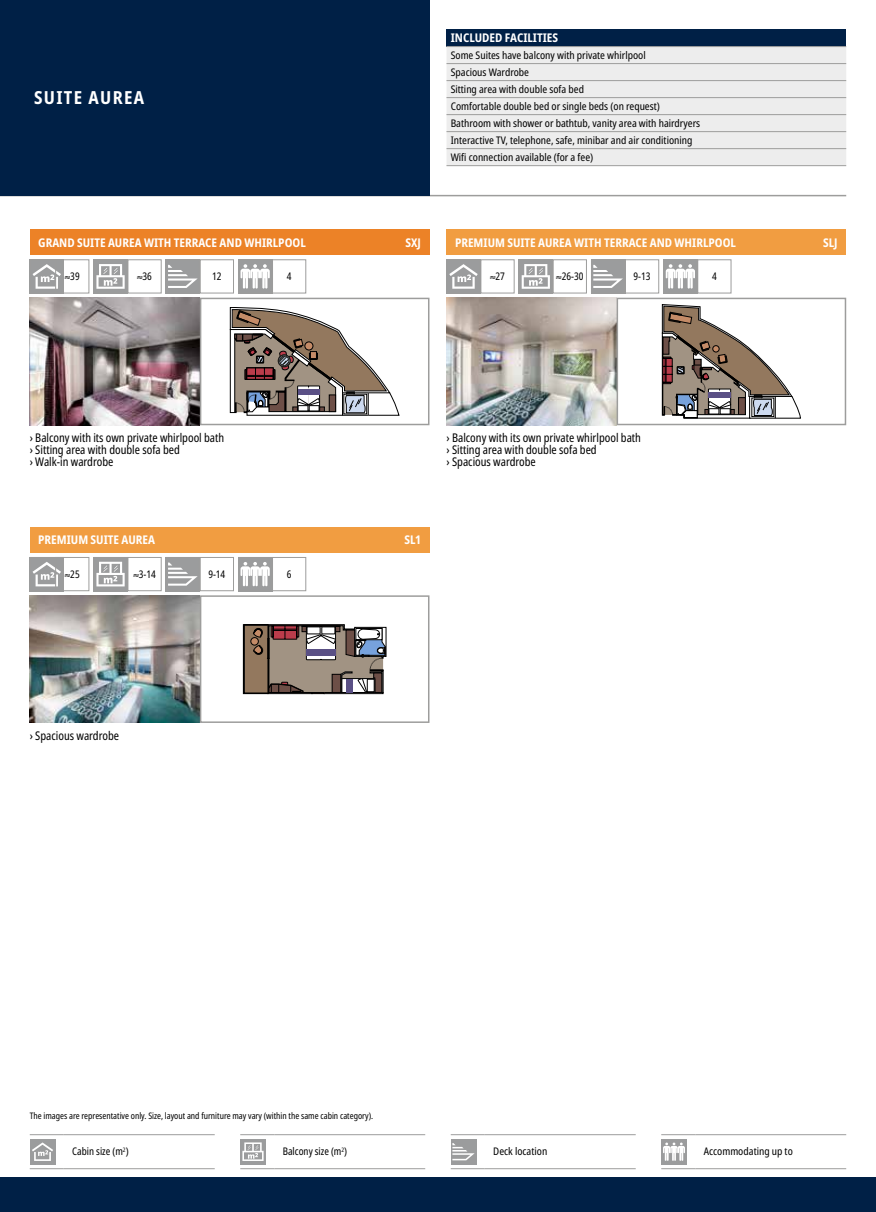
<style>
.page{position:relative;width:876px;height:1212px;background:#fff}
.page>*{position:absolute;margin:0;border:0;box-sizing:border-box;transform-origin:0 0}
.t1{font:700 condensed 18px "Noto Sans";letter-spacing:.075em;color:#fff}
.t2{font:condensed 12px/12px "Noto Sans";color:#000;scale:.95 1}
.t3{font:700 condensed 12px "Noto Sans";color:#fff}
.t4{font:condensed 10.5px/17px "Noto Sans";color:#000}
.t5{font:condensed 10.5px "Noto Sans";color:#000;scale:.95 1}
.t6{font:condensed 9px "Noto Sans";color:#000;scale:.95 1}
</style>
<div class="page">
<img style="left:30px;top:298px;width:170px;height:127px">
<svg style="left:230px;top:307px;width:169px;height:108px"></svg>
<div style="left:257px;top:356px;width:6px;height:7px;border:1px solid #000"></div>
<div style="left:200px;top:298px;width:229px;height:127px;border:2px solid #9d9d9c"></div>
<img style="left:30px;top:595px;width:170px;height:128px">
<svg style="left:243px;top:624px;width:143px;height:70px"></svg>
<div style="left:200px;top:595px;width:229px;height:128px;border:2px solid #9d9d9c"></div>
<img style="left:446px;top:298px;width:171px;height:127px">
<svg style="left:662px;top:304px;width:138px;height:115px"></svg>
<div style="left:617px;top:298px;width:229px;height:127px;border:2px solid #9d9d9c"></div>
<hr style="left:0;top:195px;width:846px;height:1px;background:#9d9d9c">
<div style="left:0;top:1178px;width:876px;height:34px;background:#002046"></div>
<div style="left:30px;top:259px;width:34px;height:34px;background:#9b9c9d"></div>
<svg style="left:33px;top:264px;width:28px;height:25px"></svg>
<div style="left:55px;top:259px;width:34px;height:34px;border:1px solid #9d9d9c"></div>
<div style="left:94px;top:259px;width:34px;height:34px;background:#9b9c9d"></div>
<svg style="left:96px;top:264px;width:29px;height:25px"></svg>
<div style="left:128px;top:259px;width:34px;height:34px;border:1px solid #9d9d9c"></div>
<div style="left:166px;top:259px;width:34px;height:34px;background:#9b9c9d"></div>
<svg style="left:168px;top:265px;width:30px;height:23px"></svg>
<div style="left:200px;top:259px;width:34px;height:34px;border:1px solid #9d9d9c"></div>
<div style="left:446px;top:259px;width:34px;height:34px;background:#9b9c9d"></div>
<svg style="left:449px;top:264px;width:29px;height:25px"></svg>
<div style="left:480px;top:259px;width:34px;height:34px;border:1px solid #9d9d9c"></div>
<div style="left:519px;top:259px;width:34px;height:34px;background:#9b9c9d"></div>
<svg style="left:522px;top:264px;width:28px;height:25px"></svg>
<div style="left:553px;top:259px;width:34px;height:34px;border:1px solid #9d9d9c"></div>
<div style="left:591px;top:259px;width:34px;height:34px;background:#9b9c9d"></div>
<svg style="left:593px;top:265px;width:30px;height:23px"></svg>
<div style="left:625px;top:259px;width:34px;height:34px;border:1px solid #9d9d9c"></div>
<div style="left:238px;top:259px;width:34px;height:34px;background:#9b9c9d"></div>
<svg style="left:240px;top:264px;width:30px;height:25px"></svg>
<div style="left:272px;top:259px;width:34px;height:34px;border:1px solid #9d9d9c"></div>
<div style="left:663px;top:259px;width:34px;height:34px;background:#9b9c9d"></div>
<svg style="left:666px;top:264px;width:29px;height:25px"></svg>
<div style="left:697px;top:259px;width:34px;height:34px;border:1px solid #9d9d9c"></div>
<svg style="left:96px;top:559px;width:30px;height:30px"></svg>
<svg style="left:96px;top:562px;width:29px;height:24px"></svg>
<div style="left:94px;top:557px;width:34px;height:34px;border:1px solid #9d9d9c"></div>
<div style="left:128px;top:557px;width:34px;height:34px;border:1px solid #9d9d9c"></div>
<div style="left:30px;top:557px;width:34px;height:34px;background:#9b9c9d"></div>
<svg style="left:33px;top:562px;width:28px;height:24px"></svg>
<div style="left:55px;top:557px;width:34px;height:34px;border:1px solid #9d9d9c"></div>
<div style="left:166px;top:557px;width:34px;height:34px;background:#9b9c9d"></div>
<svg style="left:168px;top:562px;width:30px;height:24px"></svg>
<div style="left:200px;top:557px;width:34px;height:34px;border:1px solid #9d9d9c"></div>
<div style="left:238px;top:557px;width:34px;height:34px;background:#9b9c9d"></div>
<svg style="left:240px;top:562px;width:30px;height:24px"></svg>
<div style="left:272px;top:557px;width:34px;height:34px;border:1px solid #9d9d9c"></div>
<div style="left:0;top:0;width:429px;height:196px;background:#002046"></div>
<div style="left:30px;top:230px;width:399px;height:25px;background:#ec8227"></div>
<div style="left:30px;top:527px;width:399px;height:26px;background:#f19d41"></div>
<div style="left:446px;top:230px;width:400px;height:25px;background:#f19d41"></div>
<div style="left:446px;top:30px;width:400px;height:17px;background:#002046"></div>
<div style="left:446px;top:47px;width:400px;height:118px;background:#ededed"></div>
<hr style="left:446px;top:46px;width:400px;height:1px;background:#9d9d9c">
<hr style="left:446px;top:63px;width:400px;height:1px;background:#9d9d9c">
<hr style="left:446px;top:80px;width:400px;height:1px;background:#9d9d9c">
<hr style="left:446px;top:97px;width:400px;height:1px;background:#9d9d9c">
<hr style="left:446px;top:114px;width:400px;height:1px;background:#9d9d9c">
<hr style="left:446px;top:131px;width:400px;height:1px;background:#9d9d9c">
<hr style="left:446px;top:148px;width:400px;height:1px;background:#9d9d9c">
<hr style="left:446px;top:165px;width:400px;height:1px;background:#9d9d9c">
<hr style="left:30px;top:1134px;width:34px;height:1px;background:#9d9d9c">
<hr style="left:64px;top:1134px;width:151px;height:1px;background:#9d9d9c">
<hr style="left:30px;top:1168px;width:34px;height:1px;background:#9d9d9c">
<hr style="left:64px;top:1168px;width:151px;height:1px;background:#9d9d9c">
<div style="left:30px;top:1139px;width:25px;height:25px;background:#9b9c9d"></div>
<svg style="left:32px;top:1142px;width:21px;height:19px"></svg>
<hr style="left:240px;top:1134px;width:34px;height:1px;background:#9d9d9c">
<hr style="left:274px;top:1134px;width:151px;height:1px;background:#9d9d9c">
<hr style="left:240px;top:1168px;width:34px;height:1px;background:#9d9d9c">
<hr style="left:274px;top:1168px;width:151px;height:1px;background:#9d9d9c">
<div style="left:240px;top:1139px;width:26px;height:25px;background:#9b9c9d"></div>
<svg style="left:242px;top:1142px;width:22px;height:19px"></svg>
<hr style="left:451px;top:1134px;width:34px;height:1px;background:#9d9d9c">
<hr style="left:485px;top:1134px;width:151px;height:1px;background:#9d9d9c">
<hr style="left:451px;top:1168px;width:34px;height:1px;background:#9d9d9c">
<hr style="left:485px;top:1168px;width:151px;height:1px;background:#9d9d9c">
<div style="left:451px;top:1139px;width:25px;height:25px;background:#9b9c9d"></div>
<svg style="left:452px;top:1143px;width:23px;height:17px"></svg>
<hr style="left:661px;top:1134px;width:34px;height:1px;background:#9d9d9c">
<hr style="left:695px;top:1134px;width:151px;height:1px;background:#9d9d9c">
<hr style="left:661px;top:1168px;width:34px;height:1px;background:#9d9d9c">
<hr style="left:695px;top:1168px;width:151px;height:1px;background:#9d9d9c">
<div style="left:661px;top:1139px;width:26px;height:25px;background:#9b9c9d"></div>
<svg style="left:663px;top:1142px;width:22px;height:19px"></svg>
<h1 class="t1" style="left:34px;top:90px;width:112px">SUITE AUREA</h1>
<p class="t3" style="left:38px;top:237px;width:269px">GRAND SUITE AUREA WITH TERRACE AND WHIRLPOOL</p>
<p class="t3" style="left:406px;top:237px;width:17px">SXJ</p>
<p class="t3" style="left:451px;top:33px;width:109px">INCLUDED FACILITIES</p>
<p class="t4" style="left:451px;top:47px;width:251px">Some Suites have balcony with private whirlpool<br>Spacious Wardrobe<br>Sitting area with double sofa bed<br>Comfortable double bed or single beds (on request)<br>Bathroom with shower or bathtub, vanity area with hairdryers Interactive TV, telephone, safe, minibar and air conditioning Wi昀椀 connection available (for a fee)</p>
<p class="t3" style="left:455px;top:237px;width:283px">PREMIUM SUITE AUREA WITH TERRACE AND WHIRLPOOL</p>
<p class="t3" style="left:823px;top:237px;width:16px">SLJ</p>
<p class="t5" style="left:65px;top:271px;width:17px">≈39</p>
<p class="t5" style="left:137px;top:271px;width:17px">≈36</p>
<p class="t5" style="left:212px;top:271px;width:11px">12</p>
<p class="t5" style="left:287px;top:271px;width:6px">4</p>
<p class="t5" style="left:490px;top:271px;width:17px">≈27</p>
<p class="t5" style="left:556px;top:271px;width:30px">≈26-30</p>
<p class="t5" style="left:634px;top:271px;width:19px">9-13</p>
<p class="t5" style="left:712px;top:271px;width:6px">4</p>
<p class="t2" style="left:30px;top:433px;width:206px">› Balcony with its own private whirlpool bath › Sitting area with double sofa bed<br>› Walk-in wardrobe</p>
<p class="t3" style="left:38px;top:531px;width:118px">PREMIUM SUITE AUREA</p>
<p class="t3" style="left:405px;top:531px;width:18px">SL1</p>
<p class="t5" style="left:65px;top:569px;width:17px">≈25</p>
<p class="t5" style="left:133px;top:569px;width:25px">≈3-14</p>
<p class="t5" style="left:208px;top:569px;width:19px">9-14</p>
<p class="t5" style="left:287px;top:569px;width:6px">6</p>
<p class="t2" style="left:446px;top:433px;width:206px">› Balcony with its own private whirlpool bath › Sitting area with double sofa bed<br>› Spacious wardrobe</p>
<p class="t2" style="left:30px;top:730px;width:96px">› Spacious wardrobe</p>
<p class="t6" style="left:30px;top:1112px;width:363px">The images are representative only. Size, layout and furniture may vary (within the same cabin category).</p>
<p class="t5" style="left:72px;top:1146px;width:61px">Cabin size (m<sup>2</sup>)</p>
<p class="t5" style="left:283px;top:1146px;width:69px">Balcony size (m<sup>2</sup>)</p>
<p class="t4" style="left:493px;top:1144px;width:56px">Deck location</p>
<p class="t4" style="left:704px;top:1144px;width:91px">Accommodating up to</p>
</div>
